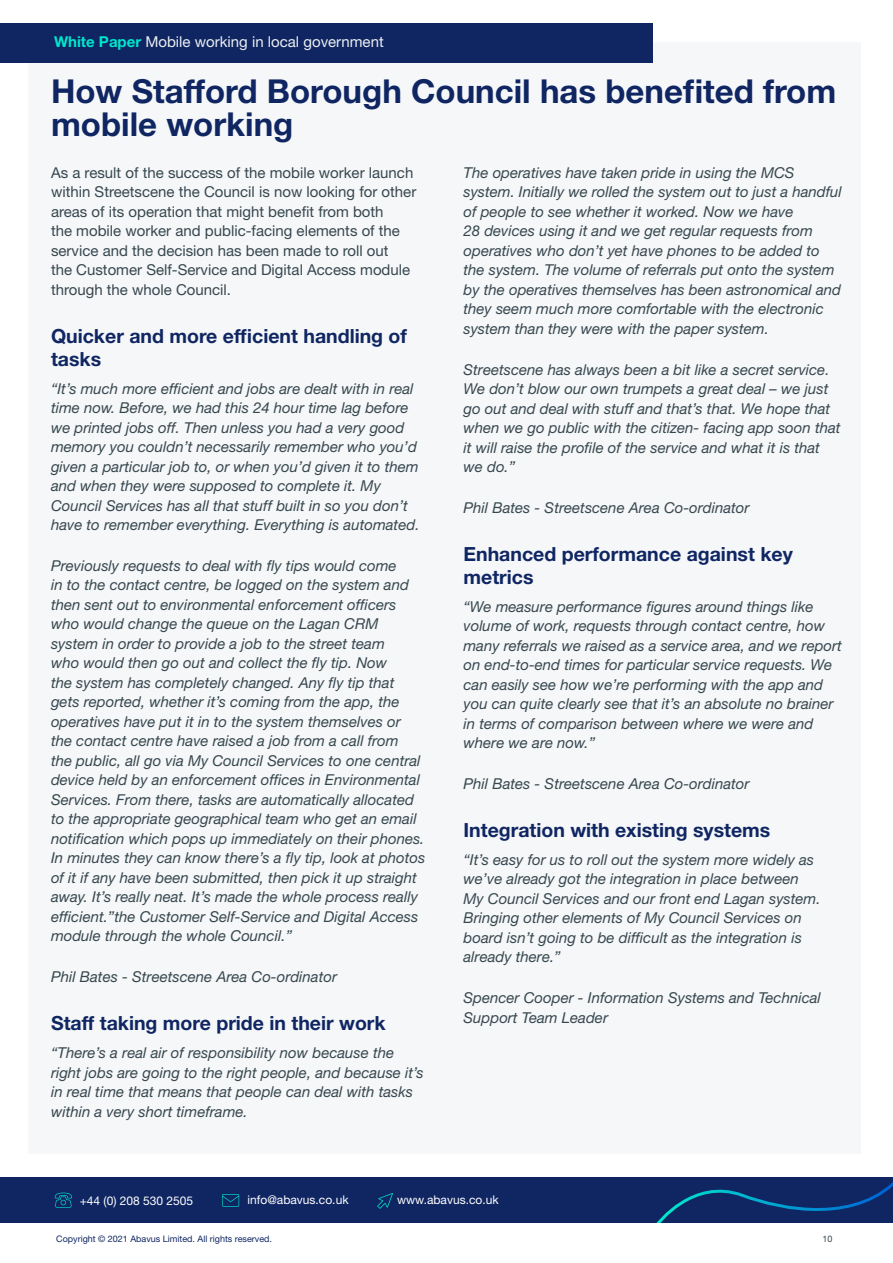
<style>
.page{position:relative;width:893px;height:1263px;background:#fff}
.page>*{position:absolute;margin:0;border:0;box-sizing:border-box;transform-origin:0 0}
.Main_Heading{font:700 33px/33.5px "Helvetica Neue LT Std";color:#102663}
.Subheadings{font:700 19.5px/22.5px "Helvetica Neue LT Std";color:#102663}
.Body_Copy{font:italic 15px/19.5px "Helvetica Neue LT Std";color:#37474f}
.Body_Copy-2{font:15px/19.5px "Helvetica Neue LT Std";color:#37474f}
.t1{font:15px "Helvetica Neue LT Std";color:#eceff1}
.t2{font:12px "Helvetica Neue LT Std";color:#fff}
.t3{font:9px "Helvetica Neue LT Std";color:#102663}
.Body_Copy-3{font:9px "Helvetica Neue LT Std";color:#37474f}
.s1{font-weight:700;color:#00e7cc}
</style>
<div class="page">
<div style="left:29px;top:43px;width:832px;height:1111px;background:#f5f7f8"></div>
<div style="left:0;top:23px;width:653px;height:39px;background:#102663"></div>
<div style="left:0;top:1177px;width:893px;height:46px;background:#102663"></div>
<svg style="left:656px;top:1182px;width:237px;height:41px"></svg>
<svg style="left:55px;top:1192px;width:17px;height:16px"></svg>
<svg style="left:222px;top:1194px;width:17px;height:13px"></svg>
<svg style="left:377px;top:1193px;width:16px;height:16px"></svg>
<p class="t1" style="left:54px;top:33px;width:331px"><span class="s1">White Paper</span> Mobile working in local government</p>
<p class="Main_Heading" style="left:51px;top:73px;width:787px">How Stafford Borough Council has benefited from mobile working</p>
<p class="Body_Copy-2" style="left:51px;top:163px;width:367px">As a result of the success of the mobile worker launch within Streetscene the Council is now looking for other areas of its operation that might benefit from both<br>the mobile worker and public-facing elements of the service and the decision has been made to roll out<br>the Customer Self-Service and Digital Access module through the whole Council.</p>
<p class="Subheadings" style="left:51px;top:324px;width:357px">Quicker and more efficient handling of tasks</p>
<p class="Body_Copy" style="left:51px;top:378px;width:370px">“It’s much more efficient and jobs are dealt with in real time now. Before, we had this 24 hour time lag before we printed jobs off. Then unless you had a very good memory you couldn’t necessarily remember who you’d given a particular job to, or when you’d given it to them and when they were supposed to complete it. My Council Services has all that stuff built in so you don’t have to remember everything. Everything is automated.</p>
<p class="Body_Copy" style="left:51px;top:555px;width:376px">Previously requests to deal with fly tips would come<br>in to the contact centre, be logged on the system and then sent out to environmental enforcement officers who would change the queue on the Lagan CRM system in order to provide a job to the street team<br>who would then go out and collect the fly tip. Now<br>the system has completely changed. Any fly tip that gets reported, whether it’s coming from the app, the operatives have put it in to the system themselves or the contact centre have raised a job from a call from<br>the public, all go via My Council Services to one central device held by an enforcement offices in Environmental Services. From there, tasks are automatically allocated to the appropriate geographical team who get an email notification which pops up immediately on their phones.<br>In minutes they can know there’s a fly tip, look at photos of it if any have been submitted, then pick it up straight away. It’s really neat. It’s made the whole process really efficient.”the Customer Self-Service and Digital Access module through the whole Council.’’</p>
<p class="Body_Copy" style="left:51px;top:967px;width:288px">Phil Bates - Streetscene Area Co-ordinator</p>
<p class="Subheadings" style="left:51px;top:1011px;width:336px">Staff taking more pride in their work</p>
<p class="Body_Copy" style="left:51px;top:1043px;width:374px">“There’s a real air of responsibility now because the right jobs are going to the right people, and because it’s in real time that means that people can deal with tasks within a very short timeframe.</p>
<p class="Body_Copy" style="left:463px;top:163px;width:380px">The operatives have taken pride in using the MCS system. Initially we rolled the system out to just a handful of people to see whether it worked. Now we have<br>28 devices using it and we get regular requests from operatives who don’t yet have phones to be added to the system. The volume of referrals put onto the system by the operatives themselves has been astronomical and they seem much more comfortable with the electronic system than they were with the paper system.</p>
<p class="Body_Copy" style="left:463px;top:359px;width:379px">Streetscene has always been a bit like a secret service.<br>We don’t blow our own trumpets a great deal – we just go out and deal with stuff and that’s that. We hope that when we go public with the citizen- facing app soon that it will raise the profile of the service and what it is that we do.”</p>
<p class="Body_Copy" style="left:463px;top:498px;width:288px">Phil Bates - Streetscene Area Co-ordinator</p>
<p class="Subheadings" style="left:463px;top:542px;width:331px">Enhanced performance against key metrics</p>
<p class="Body_Copy" style="left:463px;top:596px;width:380px">“We measure performance figures around things like volume of work, requests through contact centre, how many referrals we raised as a service area, and we report on end-to-end times for particular service requests. We can easily see how we’re performing with the app and you can quite clearly see that it’s an absolute no brainer in terms of comparison between where we were and where we are now.”</p>
<p class="Body_Copy" style="left:463px;top:773px;width:288px">Phil Bates - Streetscene Area Co-ordinator</p>
<p class="Subheadings" style="left:463px;top:818px;width:308px">Integration with existing systems</p>
<p class="Body_Copy" style="left:463px;top:849px;width:358px">“It’s easy for us to roll out the system more widely as we’ve already got the integration in place between My Council Services and our front end Lagan system.<br>Bringing other elements of My Council Services on board isn’t going to be difficult as the integration is already there.”</p>
<p class="Body_Copy" style="left:463px;top:988px;width:359px">Spencer Cooper - Information Systems and Technical<br>Support Team Leader</p>
<p class="t2" style="left:80px;top:1194px;width:115px">+44 (0) 208 530 2505</p>
<p class="t2" style="left:248px;top:1193px;width:102px">info@abavus.co.uk</p>
<p class="t2" style="left:397px;top:1193px;width:103px">www.abavus.co.uk</p>
<p class="t3" style="left:56px;top:1233px;width:217px">Copyright © 2021 Abavus Limited. All rights reserved.</p>
<p class="Body_Copy-3" style="left:822px;top:1234px;width:12px">10</p>
</div>
